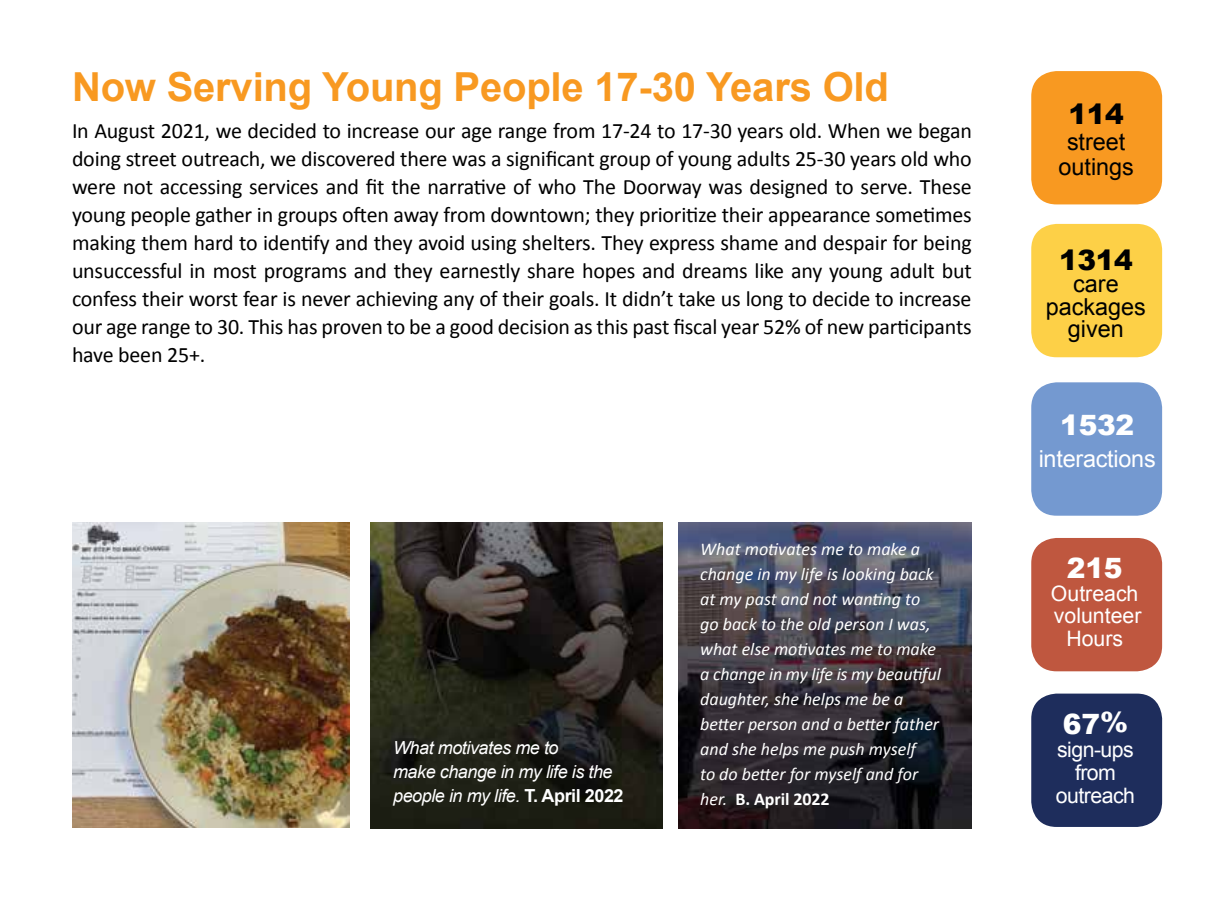
<style>
.page{position:relative;width:1224px;height:900px;background:#fff}
.page>*{position:absolute;margin:0;border:0;box-sizing:border-box;transform-origin:0 0}
.t1{font:700 40px "Arial";letter-spacing:-.005em;color:#f89921}
.t2{font:900 28px "Arial";letter-spacing:-.01em;color:#fff}
.t3{font:900 28px "Arial";letter-spacing:-.01em;color:#000}
.t4{font:23.4px/22.6px "Arial";color:#000;text-align:center}
.t5{font:23.4px "Arial";letter-spacing:-.01em;color:#fff}
.t6{font:22px/28px "Calibri";letter-spacing:-.01em;color:#000;text-align:justify}
.t7{font:21.2px/23px "Arial";color:#fff;text-align:center}
.t8{font:21.2px/23px "Arial";letter-spacing:-.025em;color:#fff;text-align:center}
.t9{font:italic 18px/25px "Calibri";color:#fff}
.t10{font:italic 18px/24px "Arial";letter-spacing:-.025em;color:#fff}
.s1{font-weight:700;font-style:normal}
</style>
<div class="page">
<div style="left:1031px;top:382px;width:131px;height:134px;background:#7499d0;border-radius:25px"></div>
<div style="left:1031px;top:71px;width:131px;height:133px;background:#f89921;border-radius:25px"></div>
<div style="left:1031px;top:224px;width:131px;height:133px;background:#fdd047;border-radius:25px"></div>
<div style="left:1031px;top:538px;width:131px;height:133px;background:#bf573f;border-radius:25px"></div>
<div style="left:1031px;top:694px;width:131px;height:133px;background:#1e2d5c;border-radius:25px"></div>
<img style="left:72px;top:522px;width:278px;height:305px">
<img style="left:370px;top:522px;width:292px;height:307px">
<img style="left:678px;top:522px;width:294px;height:306px">
<h1 class="t1" style="left:72px;top:61px;width:818px">Now Serving Young People 17-30 Years Old</h1>
<p class="t6" style="left:72px;top:117px;width:901px">In August 2021, we decided to increase our age range from 17-24 to 17-30 years old. When we began doing street outreach, we discovered there was a significant group of young adults 25-30 years old who were not accessing services and fit the narrative of who The Doorway was designed to serve. These young people gather in groups often away from downtown; they prioritize their appearance sometimes making them hard to identify and they avoid using shelters. They express shame and despair for being unsuccessful in most programs and they earnestly share hopes and dreams like any young adult but confess their worst fear is never achieving any of their goals. It didn’t take us long to decide to increase our age range to 30. This has proven to be a good decision as this past fiscal year 52% of new participants have been 25+.</p>
<p class="t10" style="left:393px;top:736px;width:232px">What motivates me to<br>make change in my life is the people in my life. <span class="s1">T. April 2022</span></p>
<p class="t9" style="left:700px;top:536px;width:242px">What motivates me to make a change in my life is looking back at my past and not wanting to go back to the old person I was, what else motivates me to make a change in my life is my beautiful daughter, she helps me be a better person and a better father and she helps me push myself<br>to do better for myself and for her. <span class="s1">B. April 2022</span></p>
<p class="t3" style="left:1069px;top:94px;width:57px">114</p>
<p class="t4" style="left:1059px;top:129px;width:77px;line-height:25.2px">street outings</p>
<p class="t3" style="left:1059px;top:239px;width:75px">1314</p>
<p class="t4" style="left:1046px;top:273px;width:102px">care packages given</p>
<p class="t2" style="left:1060px;top:405px;width:75px">1532</p>
<p class="t5" style="left:1039px;top:443px;width:119px">interactions</p>
<p class="t2" style="left:1067px;top:547px;width:57px">215</p>
<p class="t7" style="left:1051px;top:582px;width:92px">Outreach volunteer<br>Hours</p>
<p class="t2" style="left:1063px;top:704px;width:67px">67%</p>
<p class="t8" style="left:1056px;top:738px;width:81px">sign-ups from outreach</p>
</div>
